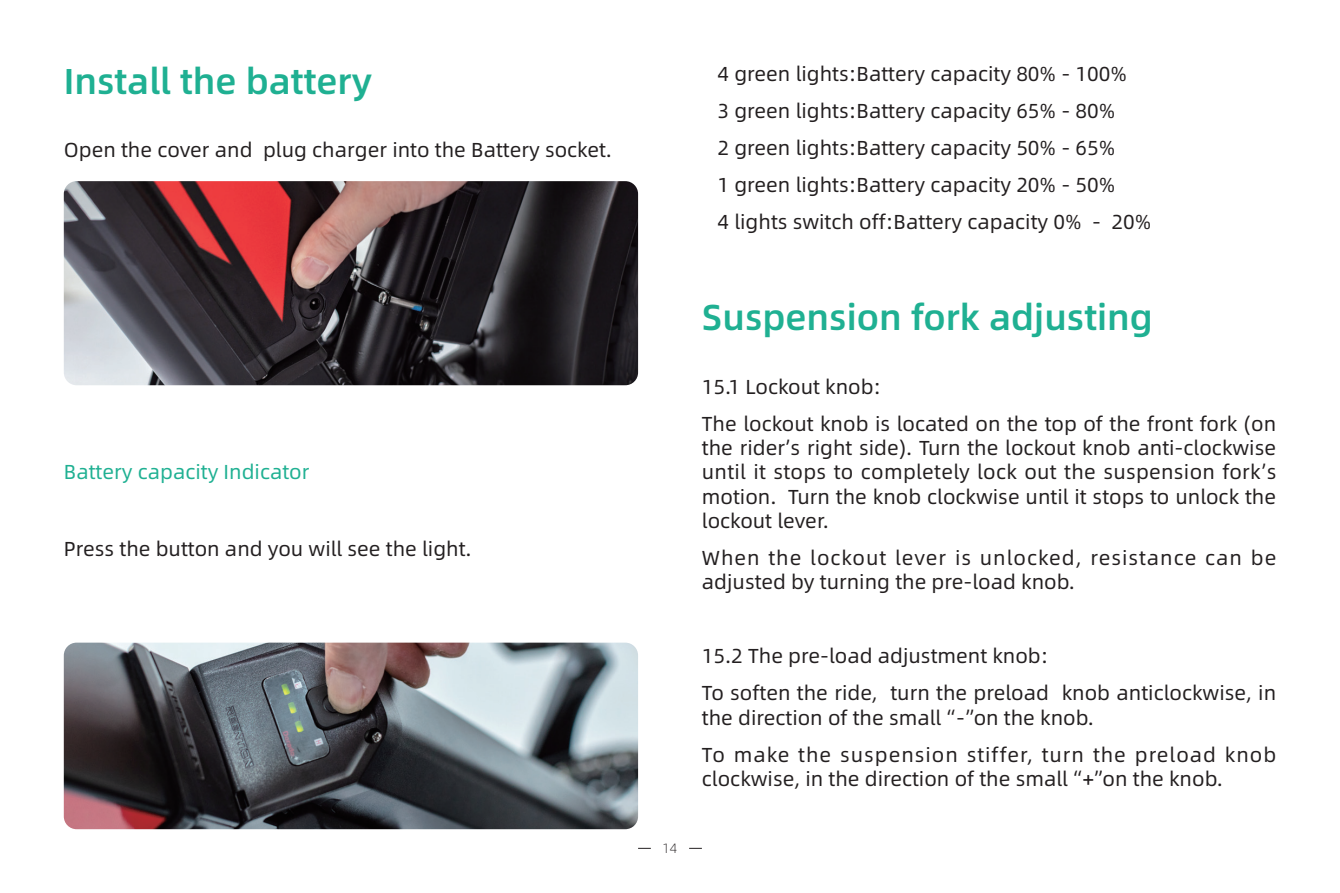
<style>
.page{position:relative;width:1340px;height:893px;background:#fff}
.page>*{position:absolute;margin:0;border:0;box-sizing:border-box;transform-origin:0 0}
.t1{font:500 36px "Alibaba Sans";color:#1fb092}
.t2{font:20.25px/37.1px "Alibaba Sans";color:#231f20}
.t3{font:20.25px/24.3px "Alibaba Sans";letter-spacing:.045em;color:#231f20}
.t4{font:20.25px "Alibaba Sans";color:#1fb092}
.t5{font:300 13.5px "Alibaba Sans";color:#231f20}
</style>
<div class="page">
<svg style="left:638px;top:848px;width:13px;height:1px"></svg>
<svg style="left:689px;top:848px;width:13px;height:1px"></svg>
<img style="left:64px;top:181px;width:574px;height:204px">
<img style="left:64px;top:643px;width:574px;height:186px">
<h1 class="t1" style="left:64px;top:54px;width:310px">Install the battery</h1>
<p class="t2" style="left:64px;top:131px;width:549px">Open the cover and plug charger into the Battery socket.</p>
<p class="t4" style="left:64px;top:457px;width:247px">Battery capacity Indicator</p>
<p class="t2" style="left:64px;top:529px;width:409px">Press the button and you will see the light.</p>
<p class="t2" style="left:717px;top:54px;width:435px">4 green lights:Battery capacity 80% - 100%<br>3 green lights:Battery capacity 65% - 80%<br>2 green lights:Battery capacity 50% - 65%<br>1 green lights:Battery capacity 20% - 50%<br>4 lights switch off:Battery capacity 0% - 20%</p>
<p class="t5" style="left:662px;top:838px;width:16px">14</p>
<h1 class="t1" style="left:702px;top:290px;width:452px">Suspension fork adjusting</h1>
<p class="t2" style="left:702px;top:367px;width:576px">15.1 Lockout knob:<br>The lockout knob is located on the top of the front fork (on</p>
<p class="t2" style="left:702px;top:435px;width:576px;line-height:24.3px;text-align:justify">the rider’s right side). Turn the lockout knob anti-clockwise until it stops to completely lock out the suspension fork’s motion. Turn the knob clockwise until it stops to unlock the lockout lever.</p>
<p class="t3" style="left:702px;top:545px;width:576px">When the lockout lever is unlocked, resistance can be adjusted by turning the pre-load knob.</p>
<p class="t2" style="left:702px;top:637px;width:576px">15.2 The pre-load adjustment knob:<br>To soften the ride, turn the preload knob anticlockwise, in</p>
<p class="t3" style="left:702px;top:698px;width:576px;line-height:37.1px">the direction of the small “-”on the knob.<br>To make the suspension stiffer, turn the preload knob</p>
<p class="t2" style="left:702px;top:759px;width:522px">clockwise, in the direction of the small “+”on the knob.</p>
</div>
